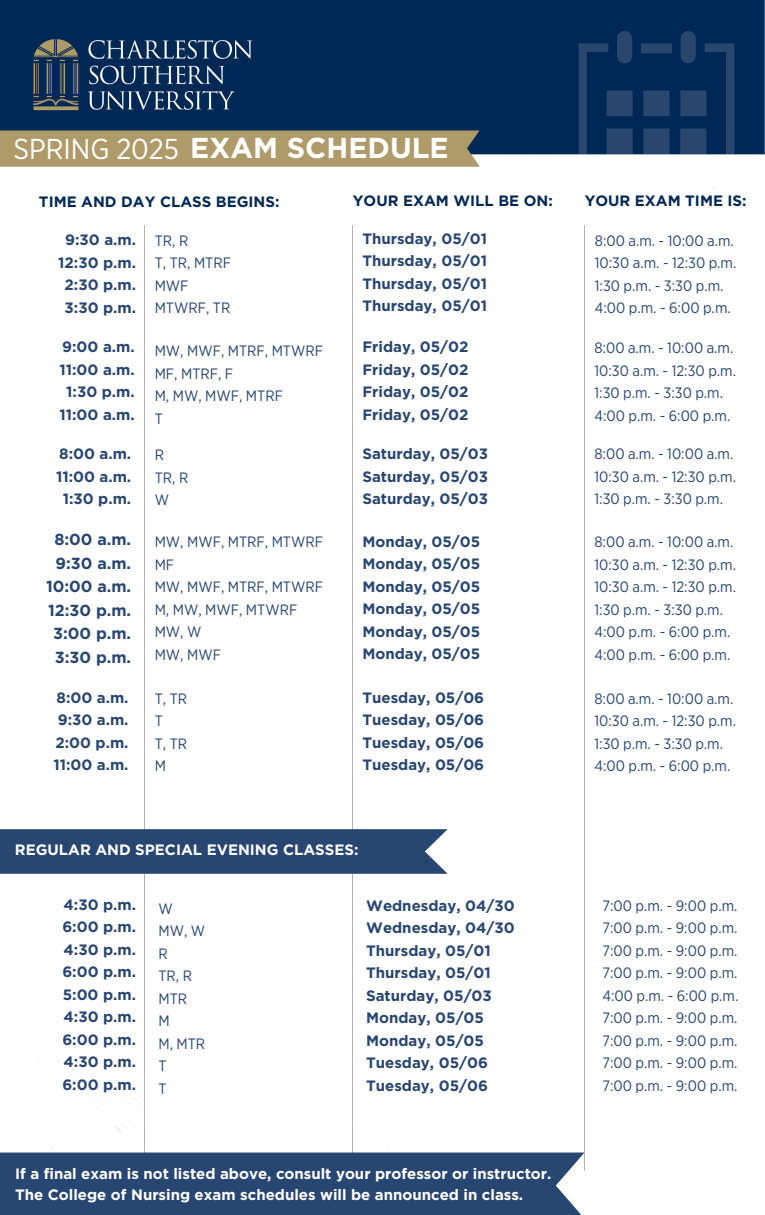
<style>
.page{position:relative;width:765px;height:1215px;background:#fff}
.page>*{position:absolute;margin:0;border:0;box-sizing:border-box;transform-origin:0 0}
.t1{font:700 28.75px "Gotham";color:#fff}
.t2{font:700 16px "Gotham";color:#284672}
.t3{font:15px/22.5px "Gotham Narrow";color:#284672}
.t4{font:700 15px "Gotham";color:#284672}
.t5{font:700 15px/20.6px "Gotham";color:#fff}
.t6{font:700 15px "Gotham";color:#002956}
.s1{font-family:"Gotham Narrow";font-weight:400}
</style>
<div class="page">
<hr style="left:144px;top:225px;width:1px;height:946px;background:#b2b2b1">
<img style="left:0;top:0;width:765px;height:167px">
<hr style="left:352px;top:225px;width:1px;height:946px;background:#b2b2b1">
<hr style="left:585px;top:225px;width:1px;height:946px;background:#b2b2b1">
<div style="left:0;top:1153px;width:585px;height:62px;background:#284672"></div>
<svg style="left:0;top:829px;width:448px;height:45px;background:#2f4c76"></svg>
<p class="t1" style="left:13px;top:135px;width:437px"><span class="s1">SPRING 2025</span> EXAM SCHEDULE</p>
<h1 class="t6" style="left:39px;top:195px;width:242px">TIME AND DAY CLASS BEGINS:</h1>
<p class="t4" style="left:362px;top:232px;width:126px">Thursday, 05/01</p>
<h2 class="t4" style="left:362px;top:254px;width:126px">Thursday, 05/01</h2>
<h2 class="t4" style="left:362px;top:277px;width:126px">Thursday, 05/01</h2>
<h2 class="t4" style="left:362px;top:299px;width:126px">Thursday, 05/01</h2>
<p class="t6" style="left:353px;top:194px;width:201px">YOUR EXAM WILL BE ON:</p>
<p class="t6" style="left:585px;top:194px;width:163px">YOUR EXAM TIME IS:</p>
<p class="t4" style="left:65px;top:233px;width:72px">9:30 a.m.</p>
<p class="t4" style="left:58px;top:256px;width:79px">12:30 p.m.</p>
<h2 class="t4" style="left:65px;top:278px;width:73px">2:30 p.m.</h2>
<p class="t4" style="left:65px;top:301px;width:73px">3:30 p.m.</p>
<p class="t3" style="left:595px;top:229px;width:140px">8:00 a.m. - 10:00 a.m.</p>
<p class="t3" style="left:595px;top:252px;width:143px">10:30 a.m. - 12:30 p.m.</p>
<p class="t3" style="left:595px;top:274px;width:130px">1:30 p.m. - 3:30 p.m.</p>
<p class="t3" style="left:595px;top:297px;width:137px">4:00 p.m. - 6:00 p.m.</p>
<p class="t3" style="left:155px;top:229px;width:78px">TR, R<br>T, TR, MTRF<br>MWF<br>MTWRF, TR</p>
<p class="t4" style="left:62px;top:340px;width:74px">9:00 a.m.</p>
<p class="t4" style="left:60px;top:363px;width:77px">11:00 a.m.</p>
<p class="t4" style="left:66px;top:385px;width:70px">1:30 p.m.</p>
<p class="t4" style="left:60px;top:408px;width:77px">11:00 a.m.</p>
<h2 class="t4" style="left:59px;top:447px;width:74px">8:00 a.m.</h2>
<p class="t4" style="left:56px;top:470px;width:77px">11:00 a.m.</p>
<p class="t4" style="left:63px;top:492px;width:70px">1:30 p.m.</p>
<p class="t2" style="left:54px;top:533px;width:78px">8:00 a.m.</p>
<p class="t2" style="left:56px;top:556px;width:77px">9:30 a.m.</p>
<h2 class="t2" style="left:46px;top:580px;width:87px">10:00 a.m.</h2>
<p class="t2" style="left:48px;top:603px;width:85px">12:30 p.m.</p>
<p class="t2" style="left:53px;top:626px;width:80px">3:00 p.m.</p>
<p class="t2" style="left:55px;top:650px;width:78px">3:30 p.m.</p>
<p class="t4" style="left:57px;top:691px;width:74px">8:00 a.m.</p>
<p class="t4" style="left:58px;top:713px;width:72px">9:30 a.m.</p>
<p class="t4" style="left:55px;top:736px;width:75px">2:00 p.m.</p>
<p class="t4" style="left:53px;top:758px;width:77px">11:00 a.m.</p>
<p class="t4" style="left:362px;top:340px;width:108px">Friday, 05/02</p>
<p class="t4" style="left:362px;top:363px;width:108px">Friday, 05/02</p>
<p class="t4" style="left:362px;top:385px;width:108px">Friday, 05/02</p>
<p class="t4" style="left:362px;top:408px;width:108px">Friday, 05/02</p>
<p class="t4" style="left:362px;top:447px;width:127px">Saturday, 05/03</p>
<p class="t4" style="left:362px;top:470px;width:127px">Saturday, 05/03</p>
<p class="t4" style="left:362px;top:492px;width:127px">Saturday, 05/03</p>
<p class="t3" style="left:155px;top:340px;width:170px">MW, MWF, MTRF, MTWRF<br>MF, MTRF, F<br>M, MW, MWF, MTRF<br>T</p>
<p class="t3" style="left:155px;top:443px;width:35px">R<br>TR, R<br>W</p>
<p class="t3" style="left:155px;top:531px;width:170px">MW, MWF, MTRF, MTWRF<br>MF<br>MW, MWF, MTRF, MTWRF<br>M, MW, MWF, MTWRF<br>MW, W<br>MW, MWF</p>
<p class="t4" style="left:362px;top:535px;width:119px">Monday, 05/05</p>
<p class="t4" style="left:362px;top:557px;width:119px">Monday, 05/05</p>
<p class="t4" style="left:362px;top:580px;width:119px">Monday, 05/05</p>
<p class="t4" style="left:362px;top:602px;width:119px">Monday, 05/05</p>
<h2 class="t4" style="left:362px;top:625px;width:119px">Monday, 05/05</h2>
<p class="t4" style="left:362px;top:647px;width:119px">Monday, 05/05</p>
<p class="t3" style="left:155px;top:687px;width:34px">T, TR<br>T<br>T, TR<br>M</p>
<p class="t4" style="left:362px;top:691px;width:123px">Tuesday, 05/06</p>
<p class="t4" style="left:362px;top:713px;width:123px">Tuesday, 05/06</p>
<p class="t4" style="left:362px;top:736px;width:123px">Tuesday, 05/06</p>
<p class="t4" style="left:362px;top:758px;width:123px">Tuesday, 05/06</p>
<p class="t5" style="left:15px;top:840px;width:345px">REGULAR AND SPECIAL EVENING CLASSES:</p>
<p class="t4" style="left:64px;top:898px;width:74px">4:30 p.m.</p>
<p class="t4" style="left:62px;top:920px;width:75px">6:00 p.m.</p>
<p class="t4" style="left:64px;top:943px;width:74px">4:30 p.m.</p>
<p class="t4" style="left:62px;top:965px;width:75px">6:00 p.m.</p>
<p class="t4" style="left:63px;top:988px;width:75px">5:00 p.m.</p>
<p class="t4" style="left:64px;top:1010px;width:74px">4:30 p.m.</p>
<p class="t4" style="left:62px;top:1033px;width:75px">6:00 p.m.</p>
<p class="t4" style="left:64px;top:1055px;width:74px">4:30 p.m.</p>
<p class="t4" style="left:62px;top:1078px;width:75px">6:00 p.m.</p>
<p class="t3" style="left:158px;top:897px;width:48px">W<br>MW, W<br>R<br>TR, R<br>MTR<br>M<br>M, MTR<br>T<br>T</p>
<h2 class="t4" style="left:366px;top:899px;width:150px">Wednesday, 04/30</h2>
<p class="t4" style="left:366px;top:921px;width:150px">Wednesday, 04/30</p>
<p class="t4" style="left:366px;top:944px;width:126px">Thursday, 05/01</p>
<p class="t4" style="left:366px;top:966px;width:126px">Thursday, 05/01</p>
<p class="t4" style="left:366px;top:989px;width:127px">Saturday, 05/03</p>
<p class="t4" style="left:366px;top:1011px;width:119px">Monday, 05/05</p>
<p class="t4" style="left:366px;top:1034px;width:119px">Monday, 05/05</p>
<p class="t4" style="left:366px;top:1056px;width:123px">Tuesday, 05/06</p>
<p class="t4" style="left:366px;top:1079px;width:123px">Tuesday, 05/06</p>
<p class="t5" style="left:15px;top:1164px;width:538px">If a final exam is not listed above, consult your professor or instructor.<br>The College of Nursing exam schedules will be announced in class.</p>
<h2 class="t3" style="left:594px;top:336px;width:140px">8:00 a.m. - 10:00 a.m.</h2>
<p class="t3" style="left:594px;top:359px;width:143px">10:30 a.m. - 12:30 p.m.</p>
<p class="t3" style="left:594px;top:381px;width:130px">1:30 p.m. - 3:30 p.m.</p>
<p class="t3" style="left:594px;top:404px;width:137px">4:00 p.m. - 6:00 p.m.</p>
<p class="t3" style="left:594px;top:443px;width:140px">8:00 a.m. - 10:00 a.m.</p>
<p class="t3" style="left:594px;top:465px;width:143px">10:30 a.m. - 12:30 p.m.</p>
<p class="t3" style="left:594px;top:488px;width:130px">1:30 p.m. - 3:30 p.m.</p>
<p class="t3" style="left:594px;top:531px;width:140px">8:00 a.m. - 10:00 a.m.</p>
<p class="t3" style="left:594px;top:553px;width:143px">10:30 a.m. - 12:30 p.m.</p>
<p class="t3" style="left:594px;top:576px;width:143px">10:30 a.m. - 12:30 p.m.</p>
<p class="t3" style="left:594px;top:598px;width:130px">1:30 p.m. - 3:30 p.m.</p>
<p class="t3" style="left:594px;top:621px;width:137px">4:00 p.m. - 6:00 p.m.</p>
<p class="t3" style="left:594px;top:643px;width:137px">4:00 p.m. - 6:00 p.m.</p>
<p class="t3" style="left:594px;top:687px;width:140px">8:00 a.m. - 10:00 a.m.</p>
<p class="t3" style="left:594px;top:710px;width:143px">10:30 a.m. - 12:30 p.m.</p>
<p class="t3" style="left:594px;top:732px;width:130px">1:30 p.m. - 3:30 p.m.</p>
<p class="t3" style="left:594px;top:755px;width:137px">4:00 p.m. - 6:00 p.m.</p>
<p class="t3" style="left:602px;top:894px;width:136px">7:00 p.m. - 9:00 p.m.</p>
<p class="t3" style="left:602px;top:917px;width:136px">7:00 p.m. - 9:00 p.m.</p>
<p class="t3" style="left:602px;top:939px;width:136px">7:00 p.m. - 9:00 p.m.</p>
<p class="t3" style="left:602px;top:962px;width:136px">7:00 p.m. - 9:00 p.m.</p>
<p class="t3" style="left:602px;top:984px;width:137px">4:00 p.m. - 6:00 p.m.</p>
<p class="t3" style="left:602px;top:1007px;width:136px">7:00 p.m. - 9:00 p.m.</p>
<p class="t3" style="left:602px;top:1029px;width:136px">7:00 p.m. - 9:00 p.m.</p>
<p class="t3" style="left:602px;top:1052px;width:136px">7:00 p.m. - 9:00 p.m.</p>
<p class="t3" style="left:602px;top:1074px;width:136px">7:00 p.m. - 9:00 p.m.</p>
</div>
